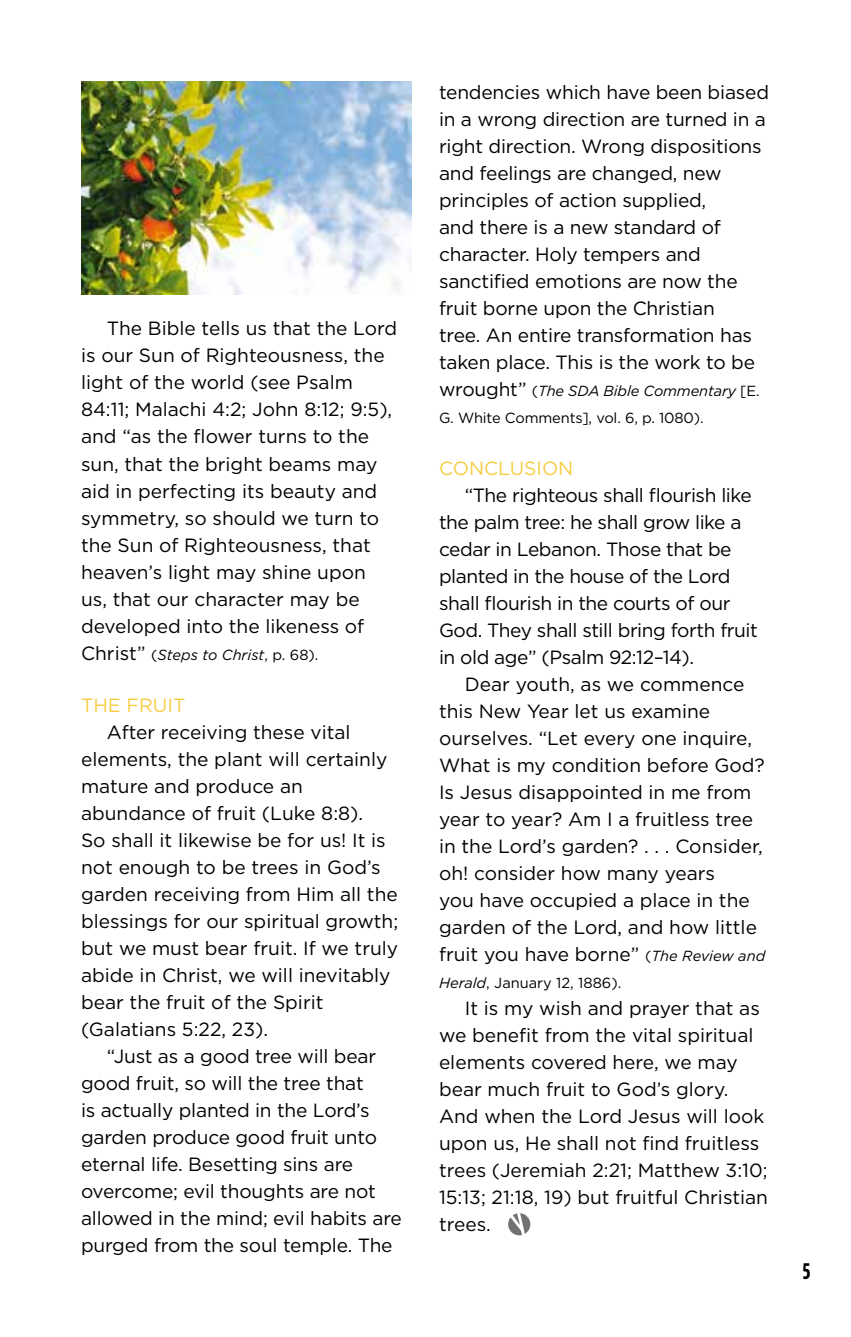
<style>
.page{position:relative;width:851px;height:1337px;background:#fff}
.page>*{position:absolute;margin:0;border:0;box-sizing:border-box;transform-origin:0 0}
.t1{font:700 22.5px "Gotham Condensed";color:#000}
.t2{font:19.12px/27px "Gotham";color:#000}
.t3{font:19.12px/27px "Gotham";letter-spacing:-.025em;color:#000}
.t4{font:19.12px "Gotham";color:#f6cd42}
.t5{font:14.62px/27px "Gotham";letter-spacing:-.01em;color:#000}
.t6{font:italic 14.62px "Gotham";color:#000}
.s1{font-style:normal;font-size:19.12px}
.s2{font-style:normal}
.s3{font-size:19.12px}
.s4{font-style:italic}
.s5{font-size:14.62px}
.s6{font-style:italic;font-size:14.62px}
</style>
<div class="page">
<svg style="left:508px;top:1213px;width:22px;height:22px"></svg>
<img style="left:81px;top:81px;width:331px;height:213px">
<p class="t2" style="left:81px;top:315px;width:318px;text-indent:26px">The Bible tells us that the Lord is our Sun of Righteousness, the light of the world (see Psalm<br>84:11; Malachi 4:2; John 8:12; 9:5), and “as the flower turns to the sun, that the bright beams may aid in perfecting its beauty and symmetry, so should we turn to the Sun of Righteousness, that heaven’s light may shine upon<br>us, that our character may be developed into the likeness of</p>
<p class="t6" style="left:81px;top:646px;width:239px"><span class="s1">Christ”</span> <span class="s2">(</span>Steps to Christ<span class="s2">, p. 68).</span></p>
<p class="t4" style="left:81px;top:694px;width:95px">The Fruit</p>
<p class="t2" style="left:81px;top:718px;width:319px;text-indent:26px">After receiving these vital elements, the plant will certainly mature and produce an abundance of fruit (Luke 8:8).<br>So shall it likewise be for us! It is not enough to be trees in God’s garden receiving from Him all the blessings for our spiritual growth; but we must bear fruit. If we truly abide in Christ, we will inevitably bear the fruit of the Spirit (Galatians 5:22, 23).</p>
<p class="t2" style="left:81px;top:1042px;width:322px;text-indent:26px">“Just as a good tree will bear good fruit, so will the tree that<br>is actually planted in the Lord’s garden produce good fruit unto eternal life. Besetting sins are overcome; evil thoughts are not allowed in the mind; evil habits are purged from the soul temple. The</p>
<p class="t2" style="left:439px;top:78px;width:331px">tendencies which have been biased in a wrong direction are turned in a right direction. Wrong dispositions and feelings are changed, new principles of action supplied,<br>and there is a new standard of character. Holy tempers and sanctified emotions are now the fruit borne upon the Christian<br>tree. An entire transformation has taken place. This is the work to be</p>
<p class="t5" style="left:439px;top:377px;width:322px"><span class="s3">wrought”</span> (<span class="s4">The SDA Bible Commentary</span> [E.<br>G. White Comments], vol. 6, p. 1080).</p>
<p class="t4" style="left:439px;top:457px;width:136px">Conclusion</p>
<p class="t3" style="left:439px;top:481px;width:320px;text-indent:26px">“The righteous shall flourish like the palm tree: he shall grow like a cedar in Lebanon. Those that be planted in the house of the Lord shall flourish in the courts of our God. They shall still bring forth fruit in old age” (Psalm 92:12–14).</p>
<p class="t2" style="left:439px;top:670px;width:328px;text-indent:26px">Dear youth, as we commence this New Year let us examine ourselves. “Let every one inquire,<br>What is my condition before God?<br>Is Jesus disappointed in me from year to year? Am I a fruitless tree in the Lord’s garden? . . . Consider, oh! consider how many years<br>you have occupied a place in the garden of the Lord, and how little fruit you have borne” <span class="s5">(</span><span class="s6">The Review and</span></p>
<p class="t5" style="left:439px;top:968px;width:184px"><span class="s4">Herald</span>, January 12, 1886).</p>
<p class="t2" style="left:439px;top:994px;width:330px;text-indent:26px">It is my wish and prayer that as we benefit from the vital spiritual elements covered here, we may bear much fruit to God’s glory.<br>And when the Lord Jesus will look upon us, He shall not find fruitless trees (Jeremiah 2:21; Matthew 3:10;<br>15:13; 21:18, 19) but fruitful Christian trees.</p>
<p class="t1" style="left:802px;top:1258px;width:9px">5</p>
</div>
